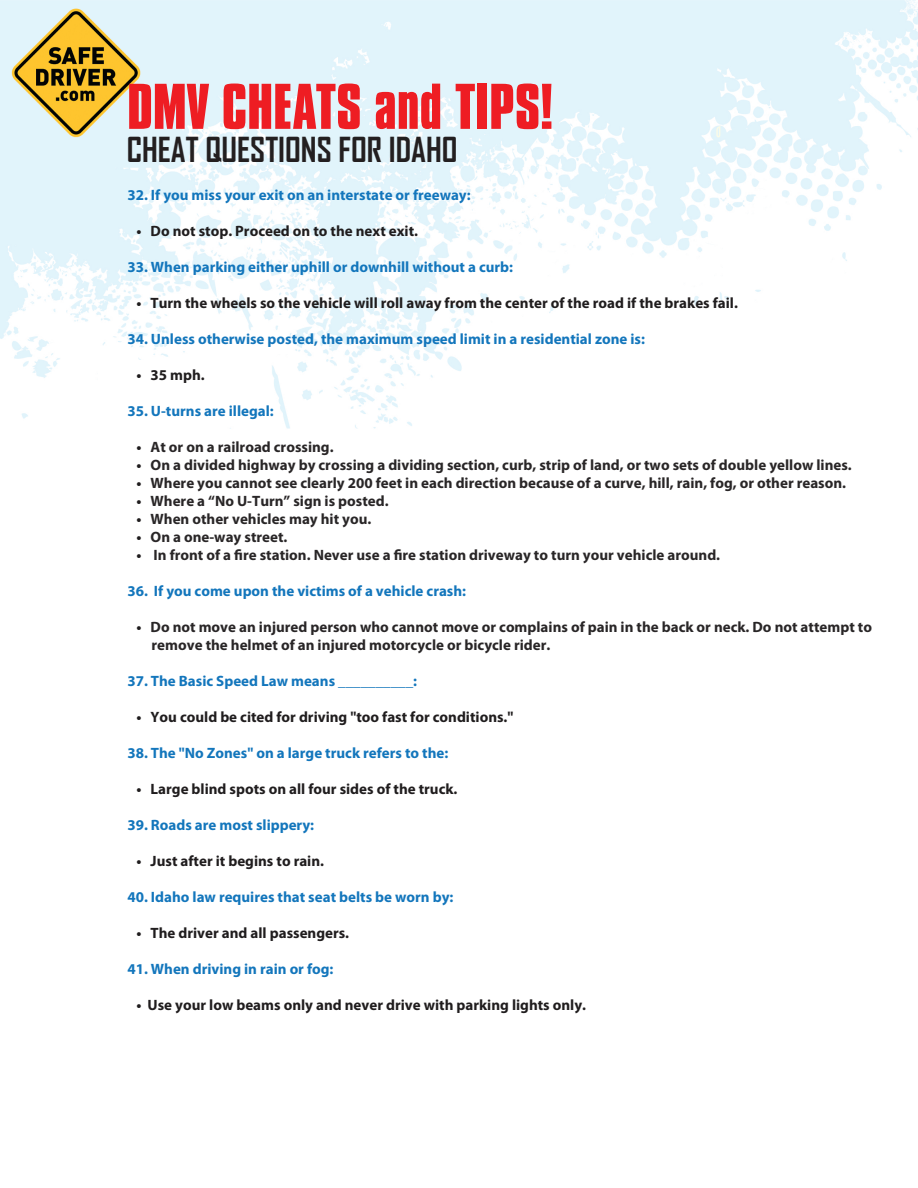
<style>
.page{position:relative;width:918px;height:1188px;background:#fff}
.page>*{position:absolute;margin:0;border:0;box-sizing:border-box;transform-origin:0 0}
.t1{font:700 55.5px "Compacta BT";color:#ee1d23}
.t2{font:700 33px "Agency FB";color:#231f20}
.t3{font:700 15px/18px "Myriad Pro";color:#292627}
.t4{font:700 15px "Myriad Pro";color:#1376bc}
.t5{font:700 15px "Myriad Pro";color:#201d1e}
.s1{color:#201d1e}
</style>
<div class="page">
<img style="left:0;top:0;width:918px;height:429px">
<svg style="left:715px;top:125px;width:6px;height:14px"></svg>
<p class="t1" style="left:127px;top:73px;width:427px">DMV CHEATS and TIPS!</p>
<p class="t2" style="left:127px;top:129px;width:332px">CHEAT QUESTIONS FOR IDAHO</p>
<p class="t4" style="left:127px;top:185px;width:345px">32. If you miss your exit on an interstate or freeway:</p>
<p class="t5" style="left:136px;top:221px;width:283px">• Do not stop. Proceed on to the next exit.</p>
<p class="t4" style="left:127px;top:257px;width:387px">33. When parking either uphill or downhill without a curb:</p>
<p class="t5" style="left:136px;top:293px;width:603px">• Turn the wheels so the vehicle will roll away from the center of the road if the brakes fail.</p>
<p class="t4" style="left:127px;top:329px;width:519px">34. Unless otherwise posted, the maximum speed limit in a residential zone is:</p>
<p class="t5" style="left:136px;top:365px;width:70px">• 35 mph.</p>
<p class="t4" style="left:127px;top:401px;width:148px">35. U-turns are illegal:</p>
<p class="t3" style="left:136px;top:437px;width:199px"><span class="s1">•</span> At or on a railroad crossing.</p>
<p class="t3" style="left:136px;top:455px;width:717px"><span class="s1">•</span> On a divided highway by crossing a dividing section, curb, strip of land, or two sets of double yellow lines.</p>
<p class="t3" style="left:136px;top:473px;width:711px"><span class="s1">•</span> Where you cannot see clearly 200 feet in each direction because of a curve, hill, rain, fog, or other reason.</p>
<p class="t3" style="left:136px;top:491px;width:254px"><span class="s1">•</span> Where a “No U-Turn” sign is posted.</p>
<p class="t3" style="left:136px;top:509px;width:237px"><span class="s1">•</span> When other vehicles may hit you.</p>
<p class="t3" style="left:136px;top:527px;width:153px"><span class="s1">•</span> On a one-way street.</p>
<p class="t3" style="left:136px;top:545px;width:585px"><span class="s1">•</span> In front of a fire station. Never use a fire station driveway to turn your vehicle around.</p>
<p class="t4" style="left:127px;top:581px;width:340px">36. If you come upon the victims of a vehicle crash:</p>
<p class="t3" style="left:152px;top:617px;width:722px;text-indent:-15px"><span class="s1">•</span> Do not move an injured person who cannot move or complains of pain in the back or neck. Do not attempt to remove the helmet of an injured motorcycle or bicycle rider.</p>
<p class="t4" style="left:127px;top:671px;width:291px">37. The Basic Speed Law means __________:</p>
<p class="t5" style="left:136px;top:707px;width:379px">• You could be cited for driving "too fast for conditions."</p>
<p class="t4" style="left:127px;top:743px;width:323px">38. The "No Zones" on a large truck refers to the:</p>
<p class="t5" style="left:136px;top:779px;width:323px">• Large blind spots on all four sides of the truck.</p>
<p class="t4" style="left:127px;top:815px;width:188px">39. Roads are most slippery:</p>
<p class="t5" style="left:136px;top:851px;width:189px">• Just after it begins to rain.</p>
<p class="t4" style="left:127px;top:887px;width:328px">40. Idaho law requires that seat belts be worn by:</p>
<p class="t5" style="left:136px;top:923px;width:214px">• The driver and all passengers.</p>
<p class="t4" style="left:127px;top:959px;width:208px">41. When driving in rain or fog:</p>
<p class="t5" style="left:136px;top:995px;width:451px">• Use your low beams only and never drive with parking lights only.</p>
</div>
